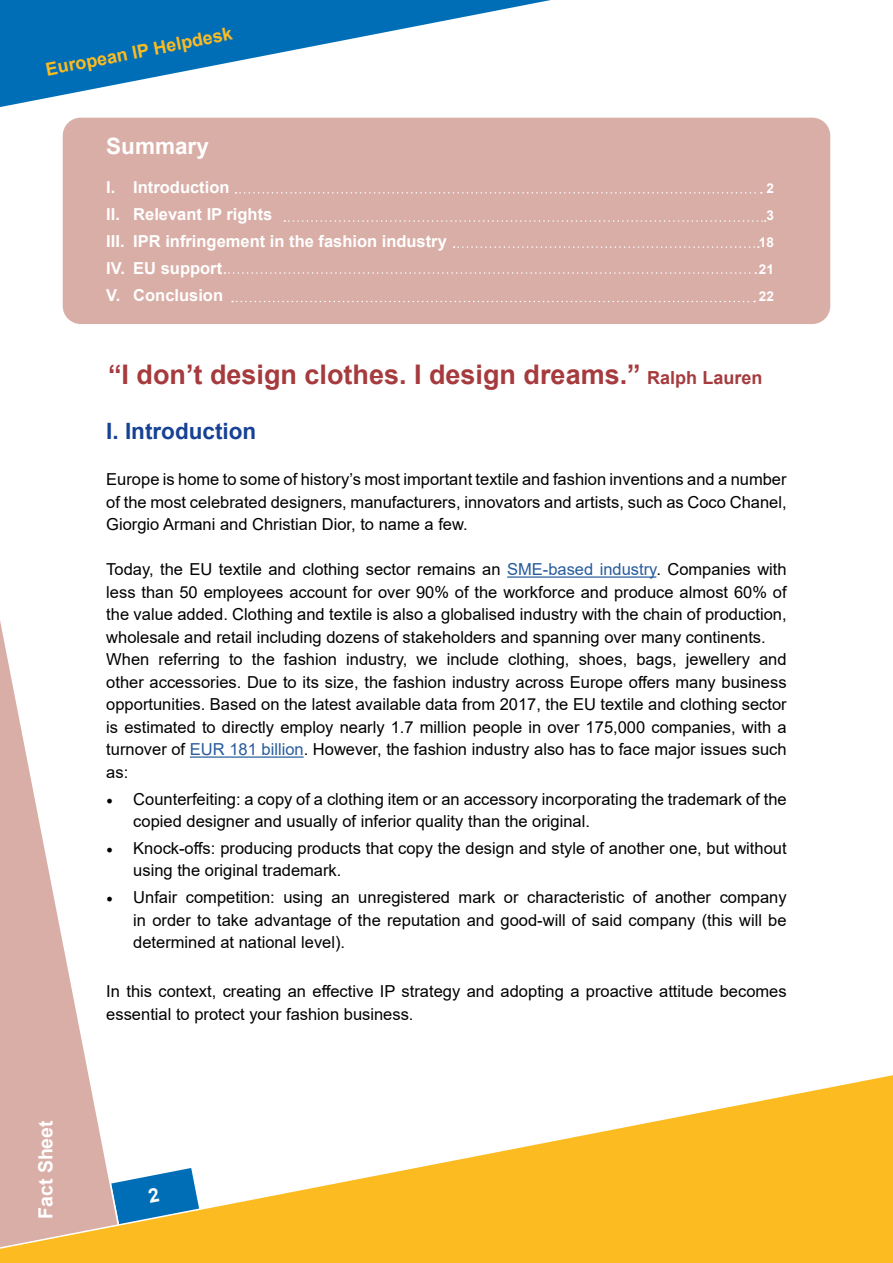
<style>
.page{position:relative;width:893px;height:1263px;background:#fff}
.page>*{position:absolute;margin:0;border:0;box-sizing:border-box;transform-origin:0 0}
.t1{font:700 27px "Arial";color:#a63b3e}
.t2{font:700 22.5px "Arial";color:#164194}
.t3{font:700 22.5px "Arial";color:#fff}
.t4{font:700 19.5px "Arial";color:#fff}
.t5{font:700 18px "Arial";color:#fbbb21}
.t6{font:16.5px/22.5px "Arial";color:#000}
.t7{font:700 16.5px "Arial";color:#fff}
.t8{font:700 13.5px "Arial";color:#fff}
.s1{font-size:18px}
.s2{color:#275b9b}
.s3{font-family:"Minion Pro";font-size:18px}
</style>
<div class="page">
<svg style="left:0;top:621px;width:87px;height:444px"></svg>
<svg style="left:0;top:1065px;width:893px;height:198px"></svg>
<svg style="left:0;top:0;width:759px;height:145px"></svg>
<div style="left:63px;top:118px;width:767px;height:206px;background:#d9aea7;border-radius:18px"></div>
<svg style="left:235px;top:192px;width:527px;height:2px"></svg>
<svg style="left:284px;top:220px;width:482px;height:2px"></svg>
<svg style="left:454px;top:246px;width:305px;height:2px"></svg>
<svg style="left:224px;top:272px;width:532px;height:2px"></svg>
<svg style="left:232px;top:301px;width:523px;height:1px"></svg>
<hr style="left:507px;top:576px;width:149px;height:2px;background:#275b9b">
<hr style="left:190px;top:756px;width:114px;height:2px;background:#275b9b">
<svg style="left:111px;top:1168px;width:88px;height:58px"></svg>
<p class="t5" style="left:44px;top:57px;width:191px;rotate:-11deg">European IP Helpdesk</p>
<h2 class="t3" style="left:106px;top:130px;width:104px">Summary</h2>
<p class="t7" style="left:106px;top:175px;width:125px">I. Introduction</p>
<p class="t8" style="left:766px;top:178px;width:9px">2</p>
<p class="t7" style="left:106px;top:202px;width:168px">II. Relevant IP rights</p>
<p class="t8" style="left:766px;top:205px;width:9px">3</p>
<p class="t7" style="left:106px;top:229px;width:342px">III. IPR infringement in the fashion industry</p>
<p class="t8" style="left:759px;top:232px;width:17px">18</p>
<p class="t7" style="left:106px;top:256px;width:117px">IV. EU support</p>
<p class="t8" style="left:759px;top:259px;width:17px">21</p>
<p class="t7" style="left:106px;top:283px;width:118px">V. Conclusion</p>
<p class="t8" style="left:759px;top:286px;width:17px">22</p>
<h1 class="t1" style="left:108px;top:356px;width:656px">“I don’t design clothes. I design dreams.” <span class="s1">Ralph Lauren</span></h1>
<p class="t4" style="left:32px;top:1219px;width:100px;rotate:-90deg">Fact Sheet</p>
<h2 class="t2" style="left:106px;top:415px;width:152px">I. Introduction</h2>
<p class="t6" style="left:106px;top:468px;width:682px;text-align:justify">Europe is home to some of history’s most important textile and fashion inventions and a number of the most celebrated designers, manufacturers, innovators and artists, such as Coco Chanel, Giorgio Armani and Christian Dior, to name a few.</p>
<p class="t6" style="left:106px;top:558px;width:682px">Today, the EU textile and clothing sector remains an <span class="s2">SME-based industry</span>. Companies with less than 50 employees account for over 90% of the workforce and produce almost 60% of the value added. Clothing and textile is also a globalised industry with the chain of production, wholesale and retail including dozens of stakeholders and spanning over many continents.<br>When referring to the fashion industry, we include clothing, shoes, bags, jewellery and other accessories. Due to its size, the fashion industry across Europe offers many business opportunities. Based on the latest available data from 2017, the EU textile and clothing sector is estimated to directly employ nearly 1.7 million people in over 175,000 companies, with a turnover of <span class="s2">EUR 181 billion</span>. However, the fashion industry also has to face major issues such as:</p>
<p class="t6" style="left:133px;top:787px;width:655px;text-indent:-27px"><span class="s3">•</span> Counterfeiting: a copy of a clothing item or an accessory incorporating the trademark of the copied designer and usually of inferior quality than the original.</p>
<p class="t6" style="left:133px;top:837px;width:655px;text-indent:-27px"><span class="s3">•</span> Knock-offs: producing products that copy the design and style of another one, but without using the original trademark.</p>
<p class="t6" style="left:133px;top:886px;width:655px;text-align:justify;text-indent:-27px"><span class="s3">•</span> Unfair competition: using an unregistered mark or characteristic of another company in order to take advantage of the reputation and good-will of said company (this will be determined at national level).</p>
<p class="t6" style="left:106px;top:980px;width:682px">In this context, creating an effective IP strategy and adopting a proactive attitude becomes essential to protect your fashion business.</p>
</div>
